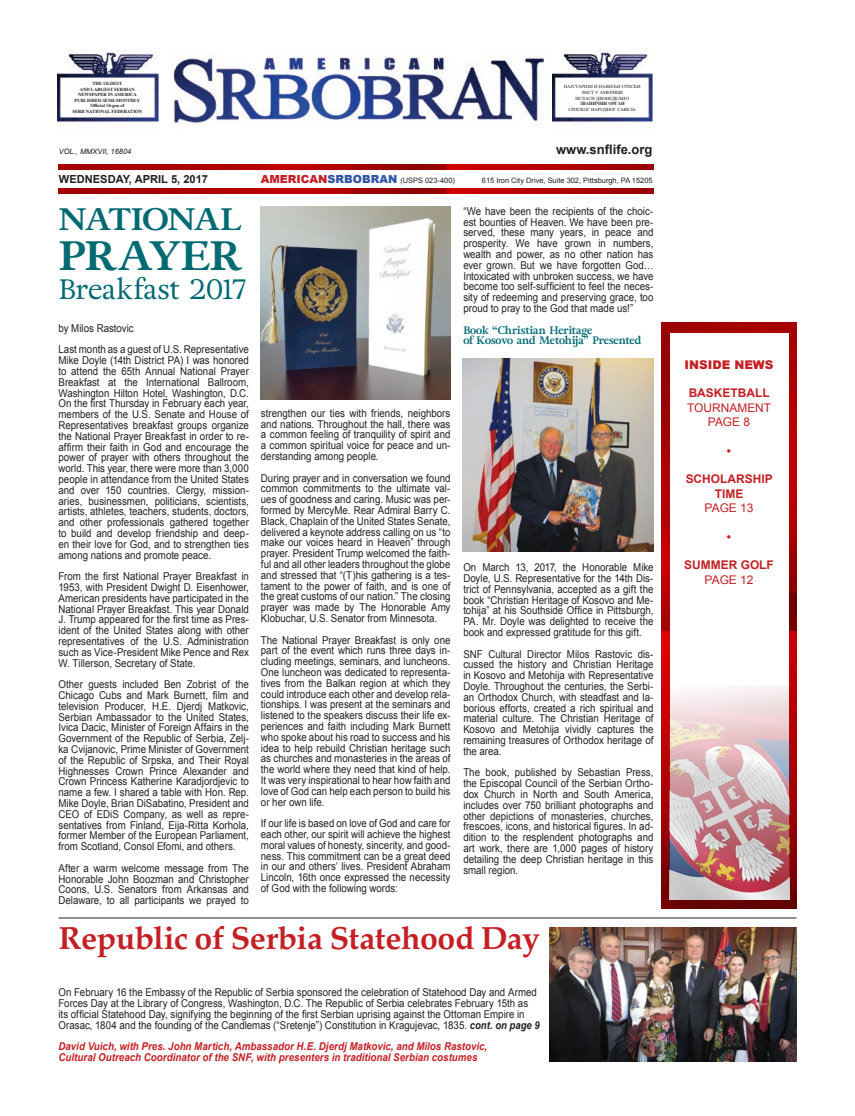
<style>
.page{position:relative;width:855px;height:1116px;background:#fff}
.page>*{position:absolute;margin:0;border:0;box-sizing:border-box;transform-origin:0 0}
.t1{font:700 41px "Adriane Text";letter-spacing:-.03em;color:#006a72;scale:1.12 1}
.t2{font:700 32px "Palatino";letter-spacing:-.015em;color:#c32025}
.t3{font:700 31px "Adriane Text";letter-spacing:-.035em;color:#006a72;scale:1.1 1}
.t4{font:28px "Adriane Text";letter-spacing:-.005em;color:#006a72}
.t5{font:700 13px "Arial";color:#231f20}
.t6{font:700 12px/14.3px "Arial";color:#c32025;text-align:center}
.t7{font:12px/14.3px "Arial";color:#c32025;text-align:center}
.t8{font:900 12px "Arial";color:#c32025}
.t9{font:700 11.1px "Arial";color:#231f20}
.t10{font:10.8px/10.8px "Arial";color:#231f20;text-align:justify;scale:.9 1}
.t11{font:italic 700 10.8px/10.8px "Arial";letter-spacing:.005em;color:#c32025;scale:.9 1}
.t12{font:700 10.8px/10.8px "Adriane Text";letter-spacing:-.005em;color:#006a72}
.t13{font:7.4px "Arial";color:#231f20}
.t14{font:italic 7.4px "Arial";color:#231f20}
.t15{font:700 4.7px/5.6px "Times";color:#231f20;text-align:center}
.t16{font:4.7px/5.6px "Times";color:#231f20;text-align:center}
.s1{font-weight:900;font-size:11.1px;color:#c32025}
.s2{font-weight:900;font-size:11.1px;color:#2f54a4}
.s3{font-weight:700;font-style:italic}
</style>
<div class="page">
<img style="left:59px;top:164px;width:595px;height:5px">
<img style="left:59px;top:188px;width:595px;height:5px">
<img style="left:58px;top:50px;width:101px;height:72px">
<img style="left:553px;top:50px;width:101px;height:72px">
<img style="left:173px;top:57px;width:371px;height:68px">
<img style="left:260px;top:207px;width:191px;height:193px">
<img style="left:463px;top:359px;width:190px;height:192px">
<img style="left:549px;top:927px;width:247px;height:135px">
<hr style="left:58px;top:918px;width:738px;height:1px;background:#231f20">
<img style="left:662px;top:323px;width:134px;height:586px">
<div style="left:670px;top:333px;width:118px;height:567px;background:#fff"></div>
<img style="left:670px;top:685px;width:119px;height:215px">
<p class="t15" style="left:73px;top:81px;width:71px">THE OLDEST<br>AND LARGEST SERBIAN<br>NEWSPAPER IN AMERICA<br>PUBLISHED SEMI-MONTHLY<br>Official Organ of<br>SERB NATIONAL FEDERATION</p>
<p class="t16" style="left:564px;top:84px;width:78px">НАЈСТАРИЈИ И НАЈВЕЋИ СРПСКИ<br>ЛИСТ У АМЕРИЦИ<br>ИСЛАСИ ДВОНЕДЕЉНО</p>
<p class="t15" style="left:580px;top:101px;width:46px">ЗВАНИЧНИ ОРГАН</p>
<p class="t16" style="left:568px;top:107px;width:69px">СРПСКОГ НАРОДНОГ САВЕЗА</p>
<p class="t14" style="left:59px;top:147px;width:74px">VOL., MMXVII, 16804</p>
<p class="t5" style="left:556px;top:142px;width:98px">www.snflife.org</p>
<p class="t9" style="left:59px;top:173px;width:151px">WEDNESDAY, APRIL 5, 2017</p>
<p class="t13" style="left:261px;top:176px;width:196px"><span class="s1">AMERICAN</span><span class="s2">SRBOBRAN</span> (USPS 023-400)</p>
<p class="t13" style="left:482px;top:176px;width:172px">615 Iron City Drive, Suite 302, Pittsburgh, PA 15205</p>
<h3 class="t3" style="left:58px;top:199px;width:169px">NATIONAL</h3>
<h1 class="t1" style="left:58px;top:229px;width:166px">PRAYER</h1>
<h3 class="t4" style="left:58px;top:271px;width:189px">Breakfast 2017</h3>
<p class="t10" style="left:58px;top:317px;width:213px;line-height:21.6px">by Milos Rastovic<br>Last month as a guest of U.S. Representative</p>
<p class="t10" style="left:58px;top:355px;width:213px">Mike Doyle (14th District PA) I was honored to attend the 65th Annual National Prayer Breakfast at the International Ballroom, Washington Hilton Hotel, Washington, D.C.<br>On the first Thursday in February each year, members of the U.S. Senate and House of Representatives breakfast groups organize the National Prayer Breakfast in order to re&shy;affirm their faith in God and encourage the power of prayer with others throughout the world. This year, there were more than 3,000 people in attendance from the United States and over 150 countries. Clergy, mission&shy;aries, businessmen, politicians, scientists, artists, athletes, teachers, students, doctors, and other professionals gathered together to build and develop friendship and deep&shy;en their love for God, and to strengthen ties among nations and promote peace.</p>
<p class="t10" style="left:58px;top:571px;width:213px">From the first National Prayer Breakfast in 1953, with President Dwight D. Eisenhower, American presidents have participated in the National Prayer Breakfast. This year Donald J. Trump appeared for the first time as Pres&shy;ident of the United States along with other representatives of the U.S. Administration such as Vice-President Mike Pence and Rex W. Tillerson, Secretary of State.</p>
<p class="t10" style="left:58px;top:679px;width:213px">Other guests included Ben Zobrist of the Chicago Cubs and Mark Burnett, film and television Producer, H.E. Djerdj Matkovic, Serbian Ambassador to the United States, Ivica Dacic, Minister of Foreign Affairs in the Government of the Republic of Serbia, Zelj&shy;ka Cvijanovic, Prime Minister of Government of the Republic of Srpska, and Their Royal Highnesses Crown Prince Alexander and Crown Princess Katherine Karadjordjevic to name a few. I shared a table with Hon. Rep.<br>Mike Doyle, Brian DiSabatino, President and CEO of EDiS Company, as well as repre&shy;sentatives from Finland, Eija-Ritta Korhola, former Member of the European Parliament, from Scotland, Consol Efomi, and others.</p>
<p class="t10" style="left:58px;top:863px;width:213px">After a warm welcome message from The Honorable John Boozman and Christopher Coons, U.S. Senators from Arkansas and Delaware, to all participants we prayed to</p>
<p class="t10" style="left:261px;top:408px;width:212px">strengthen our ties with friends, neighbors and nations. Throughout the hall, there was a common feeling of tranquility of spirit and a common spiritual voice for peace and un&shy;derstanding among people.</p>
<p class="t10" style="left:261px;top:473px;width:212px">During prayer and in conversation we found common commitments to the ultimate val&shy;ues of goodness and caring. Music was per&shy;formed by MercyMe. Rear Admiral Barry C.<br>Black, Chaplain of the United States Senate, delivered a keynote address calling on us “to make our voices heard in Heaven” through prayer. President Trump welcomed the faith&shy;ful and all other leaders throughout the globe and stressed that “(T)his gathering is a tes&shy;tament to the power of faith, and is one of the great customs of our nation.” The closing prayer was made by The Honorable Amy Klobuchar, U.S. Senator from Minnesota.</p>
<p class="t10" style="left:261px;top:635px;width:212px">The National Prayer Breakfast is only one part of the event which runs three days in&shy;cluding meetings, seminars, and luncheons.<br>One luncheon was dedicated to representa&shy;tives from the Balkan region at which they could introduce each other and develop rela&shy;tionships. I was present at the seminars and listened to the speakers discuss their life ex&shy;periences and faith including Mark Burnett who spoke about his road to success and his idea to help rebuild Christian heritage such as churches and monasteries in the areas of the world where they need that kind of help.<br>It was very inspirational to hear how faith and love of God can help each person to build his or her own life.</p>
<p class="t10" style="left:261px;top:818px;width:212px">If our life is based on love of God and care for each other, our spirit will achieve the highest moral values of honesty, sincerity, and good&shy;ness. This commitment can be a great deed in our and others’ lives. President Abraham Lincoln, 16th once expressed the necessity of God with the following words:</p>
<p class="t10" style="left:463px;top:206px;width:213px">“We have been the recipients of the choic&shy;est bounties of Heaven. We have been pre&shy;served, these many years, in peace and prosperity. We have grown in numbers, wealth and power, as no other nation has ever grown. But we have forgotten God… Intoxicated with unbroken success, we have become too self-sufficient to feel the neces&shy;sity of redeeming and preserving grace, too proud to pray to the God that made us!”</p>
<p class="t12" style="left:463px;top:324px;width:179px">Book “Christian Heritage<br>of Kosovo and Metohija” Presented</p>
<p class="t10" style="left:463px;top:562px;width:213px">On March 13, 2017, the Honorable Mike Doyle, U.S. Representative for the 14th Dis&shy;trict of Pennsylvania, accepted as a gift the book “Christian Heritage of Kosovo and Me&shy;tohija” at his Southside Office in Pittsburgh, PA. Mr. Doyle was delighted to receive the book and expressed gratitude for this gift.</p>
<p class="t10" style="left:463px;top:649px;width:213px">SNF Cultural Director Milos Rastovic dis&shy;cussed the history and Christian Heritage in Kosovo and Metohija with Representative Doyle. Throughout the centuries, the Serbi&shy;an Orthodox Church, with steadfast and la&shy;borious efforts, created a rich spiritual and material culture. The Christian Heritage of Kosovo and Metohija vividly captures the remaining treasures of Orthodox heritage of the area.</p>
<p class="t10" style="left:463px;top:767px;width:213px">The book, published by Sebastian Press, the Episcopal Council of the Serbian Ortho&shy;dox Church in North and South America, includes over 750 brilliant photographs and other depictions of monasteries, churches, frescoes, icons, and historical figures. In ad&shy;dition to the resplendent photographs and art work, there are 1,000 pages of history detailing the deep Christian heritage in this small region.</p>
<h2 class="t2" style="left:58px;top:923px;width:483px">Republic of Serbia Statehood Day</h2>
<p class="t10" style="left:58px;top:987px;width:536px;text-align:left">On February 16 the Embassy of the Republic of Serbia sponsored the celebration of Statehood Day and Armed Forces Day at the Library of Congress, Washington, D.C. The Republic of Serbia celebrates February 15th as its official Statehood Day, signifying the beginning of the first Serbian uprising against the Ottoman Empire in Orasac, 1804 and the founding of the Candlemas (“Sretenje”) Constitution in Kragujevac, 1835. <span class="s3">cont. on page 9</span></p>
<p class="t11" style="left:58px;top:1041px;width:478px">David Vuich, with Pres. John Martich, Ambassador H.E. Djerdj Matkovic, and Milos Rastovic,<br>Cultural Outreach Coordinator of the SNF, with presenters in traditional Serbian costumes</p>
<p class="t8" style="left:685px;top:355px;width:90px">INSIDE NEWS</p>
<p class="t6" style="left:689px;top:386px;width:83px">BASKETBALL</p>
<p class="t7" style="left:687px;top:400px;width:86px">TOURNAMENT<br>PAGE 8</p>
<p class="t6" style="left:727px;top:443px;width:6px">•</p>
<p class="t6" style="left:686px;top:472px;width:89px">SCHOLARSHIP<br>TIME</p>
<p class="t7" style="left:705px;top:501px;width:50px">PAGE 13</p>
<p class="t6" style="left:727px;top:529px;width:6px">•</p>
<p class="t6" style="left:684px;top:558px;width:91px">SUMMER GOLF</p>
<p class="t7" style="left:705px;top:572px;width:50px">PAGE 12</p>
</div>
